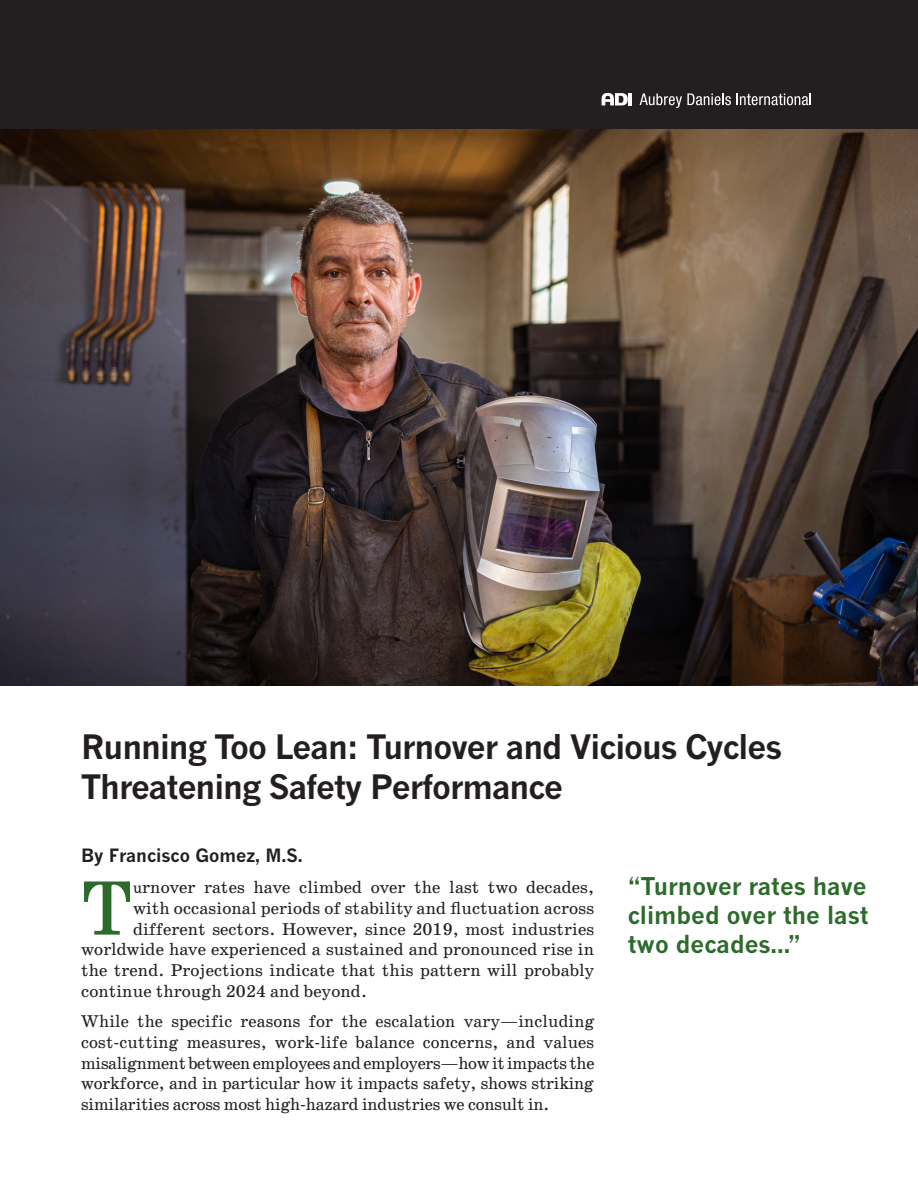
<style>
.page{position:relative;width:918px;height:1188px;background:#fff}
.page>*{position:absolute;margin:0;border:0;box-sizing:border-box;transform-origin:0 0}
.t1{font:78.15px "School";color:#2d6b2c}
.t2{font:700 33px/39.6px "News Gothic MT Pro";letter-spacing:-.03em;color:#231f20}
.t3{font:700 24px/28.8px "News Gothic MT Pro";color:#2d6b2c;text-align:justify}
.t4{font:700 18px "News Gothic MT Pro";color:#231f20}
.t5{font:17.25px/20.7px "School";letter-spacing:.005em;color:#231f20;text-align:justify}
.s1{font-family:"Century Sch"}
</style>
<div class="page">
<img style="left:0;top:129px;width:918px;height:557px">
<div style="left:0;top:0;width:918px;height:129px;background:#231f20"></div>
<svg style="left:640px;top:93px;width:91px;height:15px"></svg>
<svg style="left:737px;top:93px;width:74px;height:12px"></svg>
<svg style="left:602px;top:93px;width:30px;height:12px"></svg>
<h2 class="t2" style="left:81px;top:727px;width:702px">Running Too Lean: Turnover and Vicious Cycles<br>Threatening Safety Performance</h2>
<p class="t4" style="left:81px;top:844px;width:223px">By Francisco Gomez, M.S.</p>
<h1 class="t1" style="left:81px;top:862px;width:53px">T</h1>
<p class="t5" style="left:133px;top:877px;width:463px"><span class="s1">u</span>rnover rates have climbed over the last two decades,</p>
<p class="t5" style="left:133px;top:898px;width:463px">with occasional periods of stability and fluctuation across</p>
<p class="t5" style="left:133px;top:919px;width:463px">different sectors. However, since 2019, most industries</p>
<p class="t5" style="left:81px;top:939px;width:515px">worldwide have experienced a sustained and pronounced rise in</p>
<p class="t5" style="left:81px;top:960px;width:514px">the trend. Projections indicate that this pattern will probably</p>
<p class="t5" style="left:81px;top:981px;width:287px">continue through 2024 and beyond.</p>
<p class="t5" style="left:81px;top:1011px;width:515px">While the specific reasons for the escalation vary—including cost-cutting measures, work-life balance concerns, and values misalignment between employees and employers—how it impacts the workforce, and in particular how it impacts safety, shows striking similarities across most high-hazard industries we consult in.</p>
<h3 class="t3" style="left:628px;top:871px;width:242px">“Turnover rates have climbed over the last two decades...”</h3>
</div>
